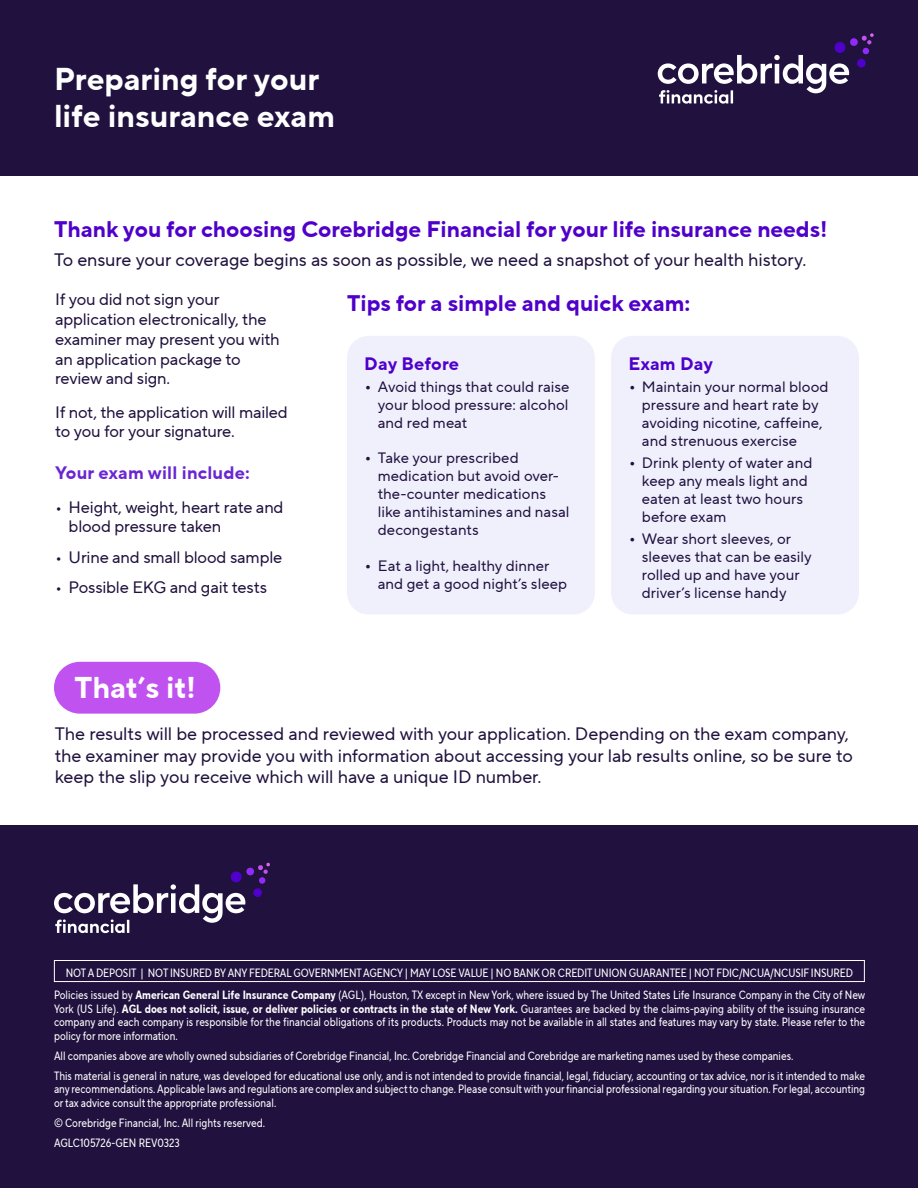
<style>
.page{position:relative;width:918px;height:1188px;background:#fff}
.page>*{position:absolute;margin:0;border:0;box-sizing:border-box;transform-origin:0 0}
.t1{font:700 31.5px/37.8px "TT Norms Pro";color:#fff}
.t2{font:700 30px "TT Norms Pro";color:#fff}
.t3{font:700 22.5px "TT Norms Pro";color:#4f00ca}
.t4{font:18px/21.6px "TT Norms Pro";letter-spacing:-.005em;color:#20113e}
.t5{font:700 18px "TT Norms Pro";letter-spacing:.01em;color:#6926d2}
.t6{font:700 18px "TT Norms Pro";letter-spacing:.01em;color:#4f00ca}
.t7{font:16.5px/19.8px "TT Norms Pro";letter-spacing:-.01em;color:#20113e}
.t8{font:15px/18px "TT Norms Pro";color:#20113e}
.t9{font:12px/13.5px "TT Norms Pro Cond";color:#fff}
.s1{font-size:18px}
.s2{font-weight:700}
</style>
<div class="page">
<div style="left:0;top:0;width:918px;height:175px;background:#20113e"></div>
<svg style="left:658px;top:33px;width:216px;height:71px"></svg>
<div style="left:857px;top:59px;width:9px;height:9px;background:#4f00ca;border-radius:50%"></div>
<div style="left:347px;top:336px;width:248px;height:279px;background:#f0f0fd;border-radius:22px"></div>
<div style="left:611px;top:336px;width:248px;height:279px;background:#f0f0fd;border-radius:22px"></div>
<div style="left:54px;top:662px;width:166px;height:52px;background:#c053ef;border-radius:26px"></div>
<div style="left:0;top:825px;width:918px;height:363px;background:#20113e"></div>
<svg style="left:54px;top:863px;width:216px;height:70px"></svg>
<div style="left:253px;top:888px;width:9px;height:9px;background:#4f00ca;border-radius:50%"></div>
<div style="left:54px;top:960px;width:811px;height:22px;border:1px solid #fff"></div>
<h1 class="t1" style="left:54px;top:63px;width:282px">Preparing for your life insurance exam</h1>
<h3 class="t3" style="left:54px;top:221px;width:775px">Thank you for choosing Corebridge Financial for your life insurance needs!</h3>
<h3 class="t4" style="left:54px;top:250px;width:754px">To ensure your coverage begins as soon as possible, we need a snapshot of your health history.</h3>
<h3 class="t7" style="left:55px;top:291px;width:226px">If you did not sign your application electronically, the examiner may present you with an application package to review and sign.</h3>
<h3 class="t7" style="left:55px;top:404px;width:234px">If not, the application will mailed to you for your signature.</h3>
<h3 class="t5" style="left:55px;top:466px;width:196px">Your exam will include:</h3>
<h3 class="t7" style="left:69px;top:498px;width:217px;text-indent:-13px">• Height, weight, heart rate and blood pressure taken</h3>
<h3 class="t7" style="left:55px;top:549px;width:229px">• Urine and small blood sample</h3>
<h3 class="t7" style="left:55px;top:579px;width:214px">• Possible EKG and gait tests</h3>
<h3 class="t3" style="left:347px;top:295px;width:345px">Tips for a simple and quick exam:</h3>
<h3 class="t6" style="left:364px;top:357px;width:96px">Day Before</h3>
<p class="t8" style="left:378px;top:379px;width:193px;text-align:justify;text-indent:-14px"><span class="s1">•</span> Avoid things that could raise your blood pressure: alcohol and red meat</p>
<p class="t8" style="left:378px;top:450px;width:193px;text-indent:-14px"><span class="s1">•</span> Take your prescribed medication but avoid over&shy;the-counter medications like antihistamines and nasal decongestants</p>
<p class="t8" style="left:378px;top:558px;width:191px;text-indent:-14px"><span class="s1">•</span> Eat a light, healthy dinner and get a good night’s sleep</p>
<h3 class="t6" style="left:628px;top:357px;width:86px">Exam Day</h3>
<p class="t8" style="left:642px;top:379px;width:188px;text-indent:-14px"><span class="s1">•</span> Maintain your normal blood pressure and heart rate by avoiding nicotine, caffeine, and strenuous exercise</p>
<p class="t8" style="left:642px;top:455px;width:172px;text-indent:-14px"><span class="s1">•</span> Drink plenty of water and keep any meals light and eaten at least two hours before exam</p>
<p class="t8" style="left:642px;top:531px;width:171px;text-indent:-14px"><span class="s1">•</span> Wear short sleeves, or sleeves that can be easily rolled up and have your driver’s license handy</p>
<h2 class="t2" style="left:75px;top:676px;width:123px">That’s it!</h2>
<p class="t4" style="left:55px;top:725px;width:800px">The results will be processed and reviewed with your application. Depending on the exam company, the examiner may provide you with information about accessing your lab results online, so be sure to keep the slip you receive which will have a unique ID number.</p>
<p class="t9" style="left:54px;top:963px;width:813px;line-height:22.4px;text-align:center">NOT A DEPOSIT | NOT INSURED BY ANY FEDERAL GOVERNMENT AGENCY | MAY LOSE VALUE | NO BANK OR CREDIT UNION GUARANTEE | NOT FDIC/NCUA/NCUSIF INSURED<br>Policies issued by <span class="s2">American General Life Insurance Company</span> (AGL), Houston, TX except in New York, where issued by The United States Life Insurance Company in the City of New</p>
<p class="t9" style="left:54px;top:1003px;width:813px;text-align:justify">York (US Life). <span class="s2">AGL does not solicit, issue, or deliver policies or contracts in the state of New York.</span> Guarantees are backed by the claims-paying ability of the issuing insurance company and each company is responsible for the financial obligations of its products. Products may not be available in all states and features may vary by state. Please refer to the policy for more information.</p>
<p class="t9" style="left:54px;top:1047px;width:812px;line-height:20.2px">All companies above are wholly owned subsidiaries of Corebridge Financial, Inc. Corebridge Financial and Corebridge are marketing names used by these companies.<br>This material is general in nature, was developed for educational use only, and is not intended to provide financial, legal, fiduciary, accounting or tax advice, nor is it intended to make</p>
<p class="t9" style="left:54px;top:1084px;width:813px">any recommendations. Applicable laws and regulations are complex and subject to change. Please consult with your financial professional regarding your situation. For legal, accounting or tax advice consult the appropriate professional.</p>
<p class="t9" style="left:54px;top:1114px;width:213px;line-height:20.2px">© Corebridge Financial, Inc. All rights reserved.<br>AGLC105726-GEN REV0323</p>
</div>
